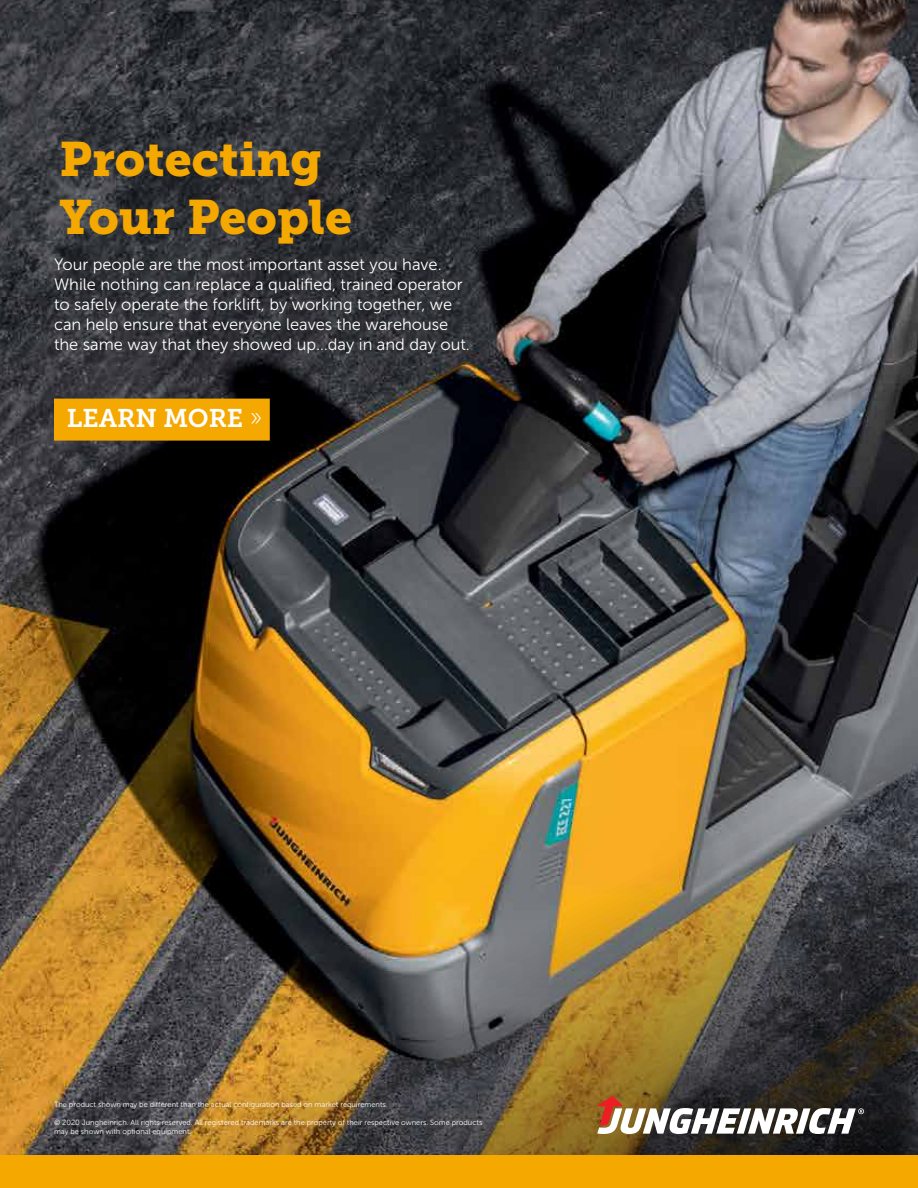
<style>
.page{position:relative;width:918px;height:1188px;background:#fff}
.page>*{position:absolute;margin:0;border:0;box-sizing:border-box;transform-origin:0 0}
.t1{font:48px/57.6px "Museo Slab 900";color:#f5a800}
.t2{font:25.5px "Museo Slab 700";letter-spacing:-.005em;color:#fff}
.t3{font:16.5px/19.8px "Museo Sans 300";color:#fff}
.t4{font:7.5px/9px "Museo Sans 300";color:#fff}
.s1{font-family:"Museo Sans 100"}
</style>
<div class="page">
<img style="left:0;top:0;width:918px;height:425px">
<img style="left:0;top:425px;width:918px;height:731px">
<div style="left:0;top:1156px;width:918px;height:32px;background:#f5a800"></div>
<div style="left:54px;top:399px;width:216px;height:42px;background:#f5a800"></div>
<svg style="left:596px;top:1096px;width:268px;height:38px"></svg>
<h1 class="t1" style="left:59px;top:131px;width:294px">Protecting<br>Your People</h1>
<p class="t3" style="left:54px;top:255px;width:417px">Your people are the most important asset you have.<br>While nothing can replace a qualified, trained operator to safely operate the forklift, by working together, we can help ensure that everyone leaves the warehouse the same way that they showed up…day in and day out.</p>
<h2 class="t2" style="left:67px;top:404px;width:198px">LEARN MORE <span class="s1">»</span></h2>
<p class="t4" style="left:54px;top:1100px;width:335px">The product shown may be different than the actual configuration based on market requirements.</p>
<p class="t4" style="left:54px;top:1118px;width:430px">© 2020 Jungheinrich. All rights reserved. All registered trademarks are the property of their respective owners. Some products may be shown with optional equipment.</p>
</div>
